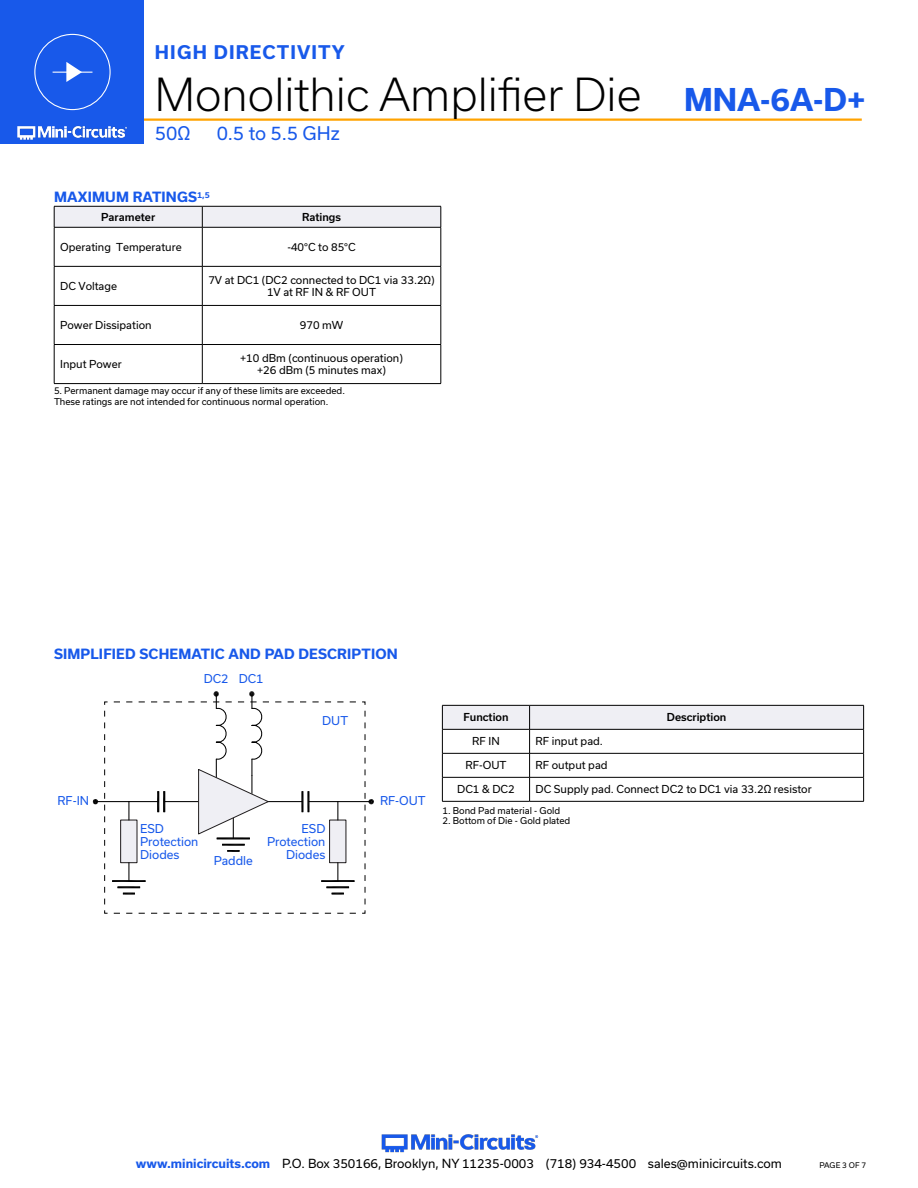
<style>
.page{position:relative;width:918px;height:1188px;background:#fff}
.page>*{position:absolute;margin:0;border:0;box-sizing:border-box;transform-origin:0 0}
.t1{font:300 43.5px "Usual";color:#000}
.t2{font:700 30px "Usual";color:#1859ea}
.t3{font:700 18px "Usual";letter-spacing:.065em;color:#1859ea}
.t4{font:18px "Usual";color:#1859ea}
.Blue_Headers{font:700 13.5px "Usual";letter-spacing:.015em;color:#1859ea}
.t5{font:12px "Usual";color:#000}
.t6{font:11.7px/13px "Usual";color:#1859ea}
.Table_Body_Center{font:10.5px "Usual";color:#000}
.Table_Body_Left_Just{font:10.5px "Usual";color:#000}
.Table_Header_Center{font:500 10.5px "Usual";color:#000}
.Notes{font:9px "Usual";color:#000}
.t7{font:7.5px "Usual";color:#000}
.s1{font-weight:700;color:#1859ea}
</style>
<div class="page">
<hr style="left:129px;top:118px;width:733px;height:3px;background:#ffa300">
<div style="left:0;top:0;width:144px;height:144px;background:#1859ea"></div>
<img style="left:17px;top:120px;width:128px;height:20px">
<div style="left:34px;top:34px;width:77px;height:76px;border:1px solid #fff;border-radius:50%"></div>
<hr style="left:53px;top:72px;width:39px;height:1px;background:#fff">
<svg style="left:66px;top:62px;width:16px;height:20px"></svg>
<img style="left:381px;top:1134px;width:158px;height:19px">
<svg style="left:54px;top:206px;width:388px;height:21px"></svg>
<hr style="left:54px;top:227px;width:148px;height:1px;background:#000">
<hr style="left:54px;top:227px;width:1px;height:39px;background:#000">
<hr style="left:202px;top:227px;width:239px;height:1px;background:#000">
<hr style="left:202px;top:227px;width:1px;height:39px;background:#000">
<hr style="left:441px;top:227px;width:1px;height:39px;background:#000">
<hr style="left:54px;top:266px;width:148px;height:1px;background:#000">
<hr style="left:54px;top:267px;width:1px;height:38px;background:#000">
<hr style="left:202px;top:266px;width:239px;height:1px;background:#000">
<hr style="left:202px;top:267px;width:1px;height:38px;background:#000">
<hr style="left:441px;top:267px;width:1px;height:38px;background:#000">
<hr style="left:54px;top:305px;width:148px;height:1px;background:#000">
<hr style="left:54px;top:306px;width:1px;height:38px;background:#000">
<hr style="left:202px;top:305px;width:239px;height:1px;background:#000">
<hr style="left:202px;top:306px;width:1px;height:38px;background:#000">
<hr style="left:441px;top:306px;width:1px;height:38px;background:#000">
<hr style="left:54px;top:344px;width:148px;height:1px;background:#000">
<hr style="left:54px;top:345px;width:1px;height:38px;background:#000">
<hr style="left:202px;top:344px;width:239px;height:1px;background:#000">
<hr style="left:202px;top:345px;width:1px;height:38px;background:#000">
<hr style="left:441px;top:345px;width:1px;height:38px;background:#000">
<hr style="left:54px;top:383px;width:148px;height:1px;background:#000">
<hr style="left:202px;top:383px;width:239px;height:1px;background:#000">
<svg style="left:442px;top:705px;width:422px;height:96px"></svg>
<hr style="left:442px;top:801px;width:88px;height:1px;background:#000">
<hr style="left:530px;top:801px;width:334px;height:1px;background:#000">
<hr style="left:95px;top:801px;width:34px;height:1px;background:#000">
<svg style="left:93px;top:799px;width:5px;height:5px"></svg>
<svg style="left:104px;top:691px;width:270px;height:223px"></svg>
<h3 class="t3" style="left:155px;top:42px;width:192px">HIGH DIRECTIVITY</h3>
<h1 class="t1" style="left:155px;top:70px;width:488px">Monolithic Amplifier Die</h1>
<h3 class="t4" style="left:155px;top:123px;width:37px">50Ω</h3>
<h3 class="t4" style="left:217px;top:123px;width:124px">0.5 to 5.5 GHz</h3>
<p class="Blue_Headers" style="left:54px;top:190px;width:157px">MAXIMUM RATINGS<sup>1,5</sup></p>
<p class="Table_Header_Center" style="left:101px;top:211px;width:56px">Parameter</p>
<p class="Table_Header_Center" style="left:302px;top:211px;width:41px">Ratings</p>
<p class="Table_Body_Left_Just" style="left:60px;top:241px;width:123px">Operating Temperature</p>
<p class="Table_Body_Center" style="left:287px;top:241px;width:70px">-40°C to 85°C</p>
<p class="Table_Body_Left_Just" style="left:60px;top:280px;width:58px">DC Voltage</p>
<p class="Table_Body_Center" style="left:208px;top:274px;width:228px">7V at DC1 (DC2 connected to DC1 via 33.2Ω)</p>
<p class="Table_Body_Center" style="left:267px;top:286px;width:111px">1V at RF IN &amp; RF OUT</p>
<p class="Table_Body_Left_Just" style="left:60px;top:319px;width:93px">Power Dissipation</p>
<p class="Table_Body_Center" style="left:300px;top:319px;width:45px">970 mW</p>
<p class="Table_Body_Left_Just" style="left:60px;top:358px;width:63px">Input Power</p>
<p class="Table_Body_Center" style="left:240px;top:352px;width:164px">+10 dBm (continuous operation)</p>
<p class="Table_Body_Center" style="left:257px;top:364px;width:130px">+26 dBm (5 minutes max)</p>
<p class="Notes" style="left:54px;top:385px;width:293px">5. Permanent damage may occur if any of these limits are exceeded.</p>
<p class="Notes" style="left:54px;top:396px;width:276px">These ratings are not intended for continuous normal operation.</p>
<h2 class="t2" style="left:684px;top:83px;width:183px">MNA-6A-D+</h2>
<p class="Blue_Headers" style="left:54px;top:646px;width:345px">SIMPLIFIED SCHEMATIC AND PAD DESCRIPTION</p>
<p class="t6" style="left:204px;top:672px;width:61px">DC2 DC1</p>
<p class="t6" style="left:322px;top:714px;width:27px">DUT</p>
<p class="t6" style="left:58px;top:794px;width:33px">RF-IN</p>
<p class="t6" style="left:380px;top:794px;width:47px">RF-OUT</p>
<p class="t6" style="left:140px;top:822px;width:60px">ESD<br>Protection<br>Diodes</p>
<p class="t6" style="left:267px;top:822px;width:60px;text-align:right">ESD<br>Protection<br>Diodes</p>
<p class="t6" style="left:214px;top:854px;width:41px">Paddle</p>
<p class="Table_Header_Center" style="left:463px;top:711px;width:47px">Function</p>
<p class="Table_Header_Center" style="left:667px;top:711px;width:61px">Description</p>
<p class="Table_Body_Center" style="left:472px;top:735px;width:29px">RF IN</p>
<p class="Table_Body_Left_Just" style="left:536px;top:735px;width:69px">RF input pad.</p>
<p class="Table_Body_Center" style="left:465px;top:759px;width:43px">RF-OUT</p>
<p class="Table_Body_Left_Just" style="left:536px;top:759px;width:74px">RF output pad</p>
<p class="Table_Body_Center" style="left:457px;top:783px;width:59px">DC1 &amp; DC2</p>
<p class="Table_Body_Left_Just" style="left:536px;top:783px;width:278px">DC Supply pad. Connect DC2 to DC1 via 33.2Ω resistor</p>
<p class="Notes" style="left:442px;top:805px;width:119px">1. Bond Pad material - Gold</p>
<p class="Notes" style="left:442px;top:816px;width:129px">2. Bottom of Die - Gold plated</p>
<h3 class="t5" style="left:136px;top:1157px;width:648px"><span class="s1">www.minicircuits.com</span> P.O. Box 350166, Brooklyn, NY 11235-0003 (718) 934-4500 sales@minicircuits.com</h3>
<p class="t7" style="left:819px;top:1160px;width:48px">PAGE 3 OF 7</p>
</div>
